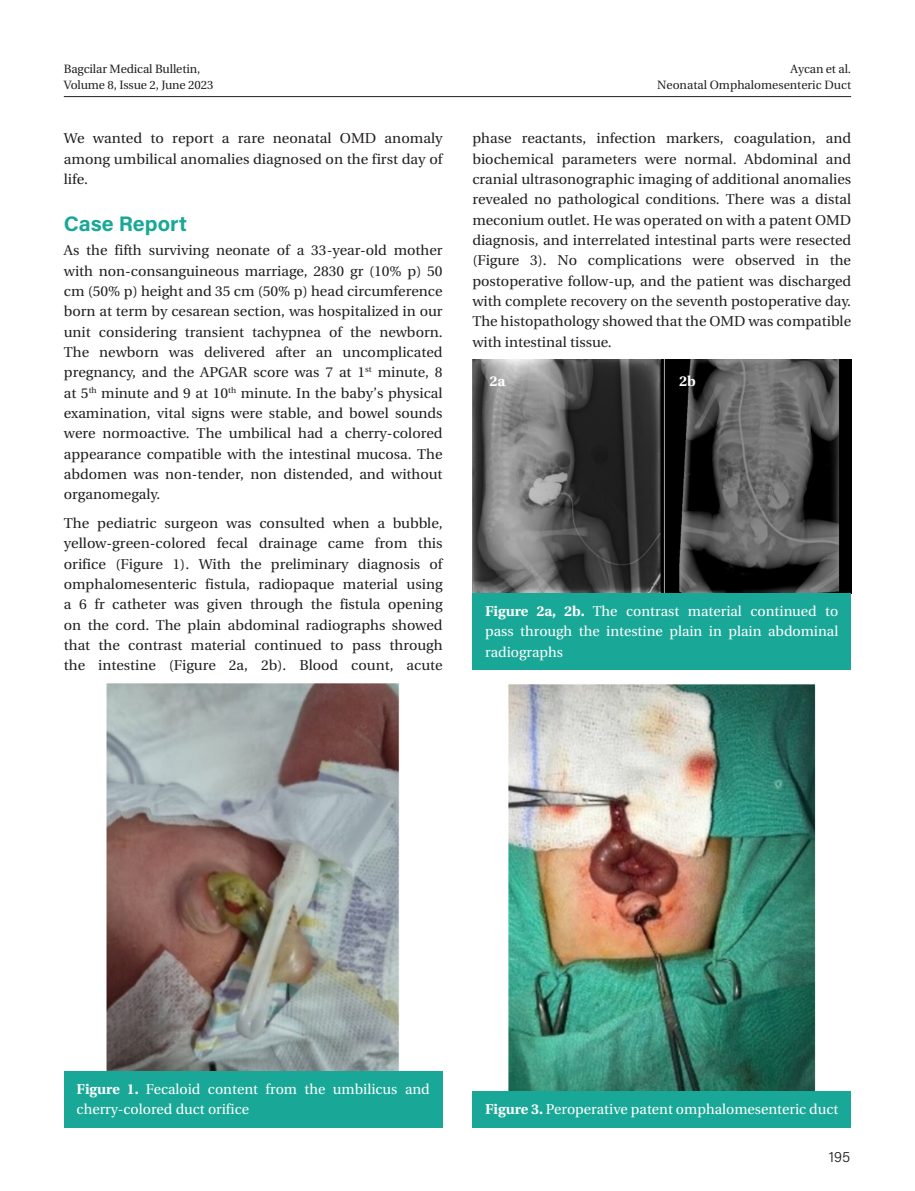
<style>
.page{position:relative;width:915px;height:1191px;background:#fff}
.page>*{position:absolute;margin:0;border:0;box-sizing:border-box;transform-origin:0 0}
.ARA_BASLIK{font:700 21px "Acumin Pro";color:#19a897}
.t1{font:300 15px "Acumin Pro";color:#231f20}
.YAZI{font:14.25px/20.2px "Utopia Medium Tr";color:#231f20;text-align:justify}
.RESİM-ALTI{font:14.25px/20.2px "Utopia Medium Tr";color:#fff}
.RESİM-ALTI-2{font:14.25px "Utopia Bold Tr";color:#fff}
.t2{font:12px/16.5px "Utopia Medium Tr";letter-spacing:-.01em;color:#231f20;text-align:right}
.s1{font-family:"Utopia Bold Tr"}
</style>
<div class="page">
<hr style="left:64px;top:96px;width:786px;height:1px;background:#231f20">
<img style="left:106px;top:683px;width:294px;height:387px">
<div style="left:64px;top:1070px;width:378px;height:57px;background:#19a897"></div>
<img style="left:472px;top:360px;width:378px;height:233px">
<div style="left:472px;top:593px;width:378px;height:76px;background:#19a897"></div>
<img style="left:508px;top:684px;width:306px;height:407px">
<div style="left:472px;top:1091px;width:378px;height:36px;background:#19a897"></div>
<p class="t2" style="left:64px;top:60px;width:151px;text-align:left">Bagcilar Medical Bulletin,<br>Volume 8, Issue 2, June 2023</p>
<p class="YAZI" style="left:64px;top:128px;width:380px">We wanted to report a rare neonatal OMD anomaly among umbilical anomalies diagnosed on the first day of life.</p>
<p class="ARA_BASLIK" style="left:64px;top:208px;width:125px">Case Report</p>
<p class="YAZI" style="left:64px;top:240px;width:380px">As the fifth surviving neonate of a 33-year-old mother with non-consanguineous marriage, 2830 gr (10% p) 50 cm (50% p) height and 35 cm (50% p) head circumference born at term by cesarean section, was hospitalized in our unit considering transient tachypnea of the newborn.<br>The newborn was delivered after an uncomplicated pregnancy, and the APGAR score was 7 at 1<sup>st</sup> minute, 8 at 5<sup>th</sup> minute and 9 at 10<sup>th</sup> minute. In the baby’s physical examination, vital signs were stable, and bowel sounds were normoactive. The umbilical had a cherry-colored appearance compatible with the intestinal mucosa. The abdomen was non-tender, non distended, and without organomegaly.</p>
<p class="YAZI" style="left:64px;top:513px;width:380px">The pediatric surgeon was consulted when a bubble, yellow-green-colored fecal drainage came from this orifice (Figure 1). With the preliminary diagnosis of omphalomesenteric fistula, radiopaque material using a 6 fr catheter was given through the fistula opening on the cord. The plain abdominal radiographs showed that the contrast material continued to pass through the intestine (Figure 2a, 2b). Blood count, acute</p>
<p class="t2" style="left:657px;top:60px;width:195px">Aycan et al.<br>Neonatal Omphalomesenteric Duct</p>
<p class="YAZI" style="left:472px;top:128px;width:380px">phase reactants, infection markers, coagulation, and biochemical parameters were normal. Abdominal and cranial ultrasonographic imaging of additional anomalies revealed no pathological conditions. There was a distal meconium outlet. He was operated on with a patent OMD diagnosis, and interrelated intestinal parts were resected (Figure 3). No complications were observed in the postoperative follow-up, and the patient was discharged with complete recovery on the seventh postoperative day.<br>The histopathology showed that the OMD was compatible with intestinal tissue.</p>
<p class="RESİM-ALTI-2" style="left:489px;top:372px;width:17px">2a</p>
<p class="RESİM-ALTI-2" style="left:679px;top:372px;width:18px">2b</p>
<p class="RESİM-ALTI" style="left:485px;top:601px;width:354px;text-align:justify"><span class="s1">Figure 2a, 2b.</span> The contrast material continued to pass through the intestine plain in plain abdominal radiographs</p>
<p class="RESİM-ALTI" style="left:77px;top:1079px;width:354px"><span class="s1">Figure 1.</span> Fecaloid content from the umbilicus and cherry-colored duct orifice</p>
<p class="RESİM-ALTI" style="left:485px;top:1099px;width:354px"><span class="s1">Figure 3.</span> Peroperative patent omphalomesenteric duct</p>
<p class="t1" style="left:828px;top:1146px;width:23px">195</p>
</div>
